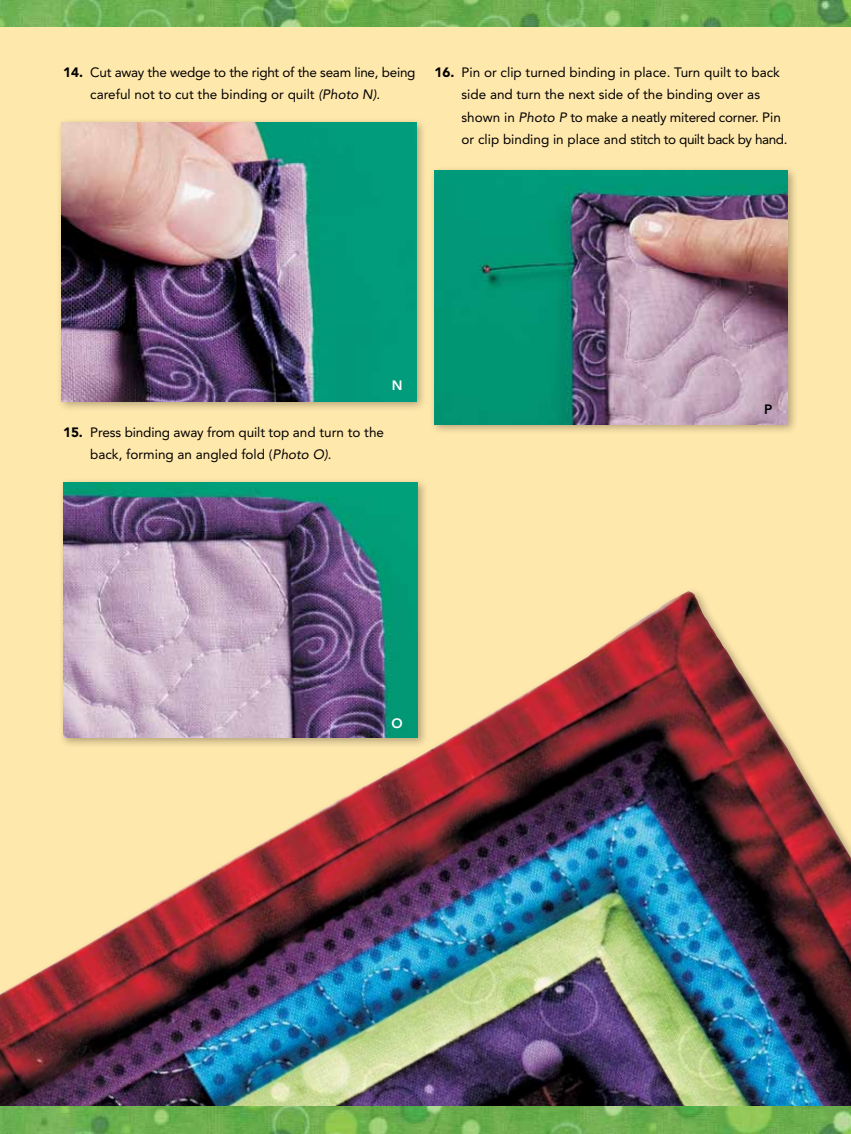
<style>
.page{position:relative;width:851px;height:1134px;background:#fff}
.page>*{position:absolute;margin:0;border:0;box-sizing:border-box;transform-origin:0 0}
.t1{font:13.5px/22.5px "Avenir";color:#000}
.t2{font:13.5px/22.5px "Avenir";letter-spacing:-.02em;color:#000}
.t3{font:800 13.5px "Avenir";color:#fff}
.t4{font:800 13.5px "Avenir";color:#000}
.s1{font-weight:900}
.s2{font-style:italic}
</style>
<div class="page">
<div style="left:0;top:0;width:850px;height:1134px;background:#ffe8ac"></div>
<img style="left:0;top:591px;width:850px;height:516px">
<div style="left:56px;top:117px;width:371px;height:295px;background:#000;opacity:.3"></div>
<img style="left:62px;top:122px;width:354px;height:279px">
<div style="left:58px;top:477px;width:371px;height:271px;background:#000;opacity:.3"></div>
<img style="left:63px;top:483px;width:355px;height:254px">
<div style="left:429px;top:165px;width:369px;height:270px;background:#000;opacity:.3"></div>
<img style="left:434px;top:170px;width:353px;height:254px">
<img style="left:0;top:0;width:850px;height:27px">
<img style="left:0;top:1107px;width:850px;height:27px">
<p class="t2" style="left:90px;top:61px;width:327px;text-indent:-27px"><span class="s1">14.</span> Cut away the wedge to the right of the seam line, being careful not to cut the binding or quilt <span class="s2">(Photo N)</span>.</p>
<p class="t1" style="left:461px;top:61px;width:327px;text-indent:-27px"><span class="s1">16.</span> Pin or clip turned binding in place. Turn quilt to back side and turn the next side of the binding over as shown in <span class="s2">Photo P</span> to make a neatly mitered corner. Pin or clip binding in place and stitch to quilt back by hand.</p>
<p class="t3" style="left:392px;top:378px;width:12px">N</p>
<p class="t1" style="left:90px;top:421px;width:295px;text-indent:-27px"><span class="s1">15.</span> Press binding away from quilt top and turn to the back, forming an angled fold (<span class="s2">Photo O)</span>.</p>
<p class="t4" style="left:764px;top:402px;width:10px">P</p>
<p class="t3" style="left:391px;top:715px;width:13px">O</p>
</div>
